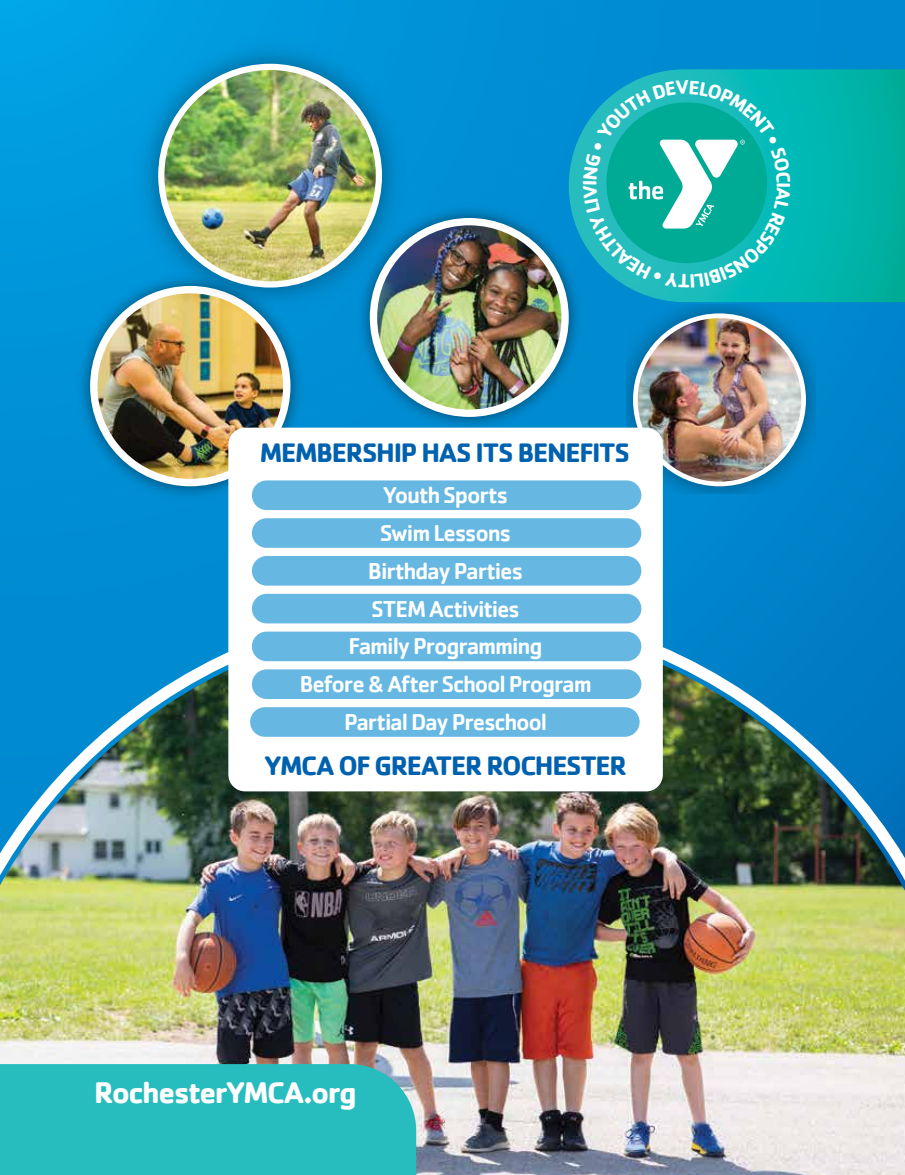
<style>
.page{position:relative;width:905px;height:1175px;background:#fff}
.page>*{position:absolute;margin:0;border:0;box-sizing:border-box;transform-origin:0 0}
.t1{font:700 30.9px "Cachet";letter-spacing:-.05em;color:#fff}
.t2{font:700 27.6px "Cachet";letter-spacing:-.045em;color:#0061af}
.t3{font:500 23.7px/37.8px "Cachet";letter-spacing:-.05em;color:#fff;text-align:center}
.t4{font:700 19.95px "Cachet";color:#fff}
</style>
<div class="page">
<div style="left:0;top:0;width:904px;height:1174px;background:linear-gradient(to right,#09d,#0184cb)"></div>
<img style="left:0;top:603px;width:904px;height:571px">
<img style="left:70px;top:266px;width:240px;height:240px">
<div style="left:90px;top:286px;width:200px;height:200px;background:#fff;border-radius:50%"></div>
<img style="left:97px;top:293px;width:186px;height:186px;border-radius:93px">
<div style="left:0;top:1064px;width:416px;height:110px;background:#27bdbe"></div>
<img style="left:626px;top:304px;width:189px;height:189px">
<svg style="left:633px;top:313px;width:173px;height:173px"></svg>
<img style="left:637px;top:318px;width:164px;height:163px;border-radius:82px">
<img style="left:130px;top:31px;width:282px;height:282px">
<div style="left:158px;top:64px;width:224px;height:223px;background:#fff;border-radius:50%"></div>
<img style="left:164px;top:70px;width:212px;height:211px;border-radius:106px">
<img style="left:350px;top:198px;width:238px;height:229px">
<div style="left:370px;top:218px;width:198px;height:199px;background:#fff;border-radius:50%"></div>
<img style="left:377px;top:225px;width:184px;height:184px;border-radius:92px">
<svg style="left:568px;top:69px;width:336px;height:233px;background:#02afb0"></svg>
<div style="left:228px;top:427px;width:434px;height:364px;background:#fff;border-radius:17px"></div>
<div style="left:252px;top:594px;width:389px;height:29px;background:#66b8e2;border-radius:15px"></div>
<div style="left:252px;top:631px;width:389px;height:30px;background:#66b8e2;border-radius:15px"></div>
<div style="left:252px;top:669px;width:389px;height:30px;background:#66b8e2;border-radius:15px"></div>
<div style="left:250px;top:707px;width:389px;height:29px;background:#66b8e2;border-radius:15px"></div>
<div style="left:252px;top:480px;width:389px;height:30px;background:#66b8e2;border-radius:15px"></div>
<div style="left:252px;top:518px;width:389px;height:30px;background:#66b8e2;border-radius:15px"></div>
<div style="left:252px;top:556px;width:389px;height:29px;background:#66b8e2;border-radius:15px"></div>
<svg style="left:904px;top:1066px;width:1px;height:108px"></svg>
<svg style="left:904px;top:0;width:1px;height:146px"></svg>
<svg style="left:583px;top:80px;width:207px;height:208px;background:#22b9b3"></svg>
<p class="t2" style="left:260px;top:435px;width:372px">MEMBERSHIP HAS ITS BENEFITS</p>
<p class="t3" style="left:368px;top:476px;width:157px">Youth Sports<br>Swim Lessons<br>Birthday Parties</p>
<p class="t3" style="left:299px;top:589px;width:294px">STEM Activities<br>Family Programming<br>Before &amp; After School Program<br>Partial Day Preschool</p>
<p class="t2" style="left:264px;top:747px;width:364px">YMCA OF GREATER ROCHESTER</p>
<h1 class="t1" style="left:94px;top:1072px;width:264px">RochesterYMCA.org</h1>
<p class="t4" style="left:796px;top:182px;width:8px;rotate:90deg">I</p>
</div>
